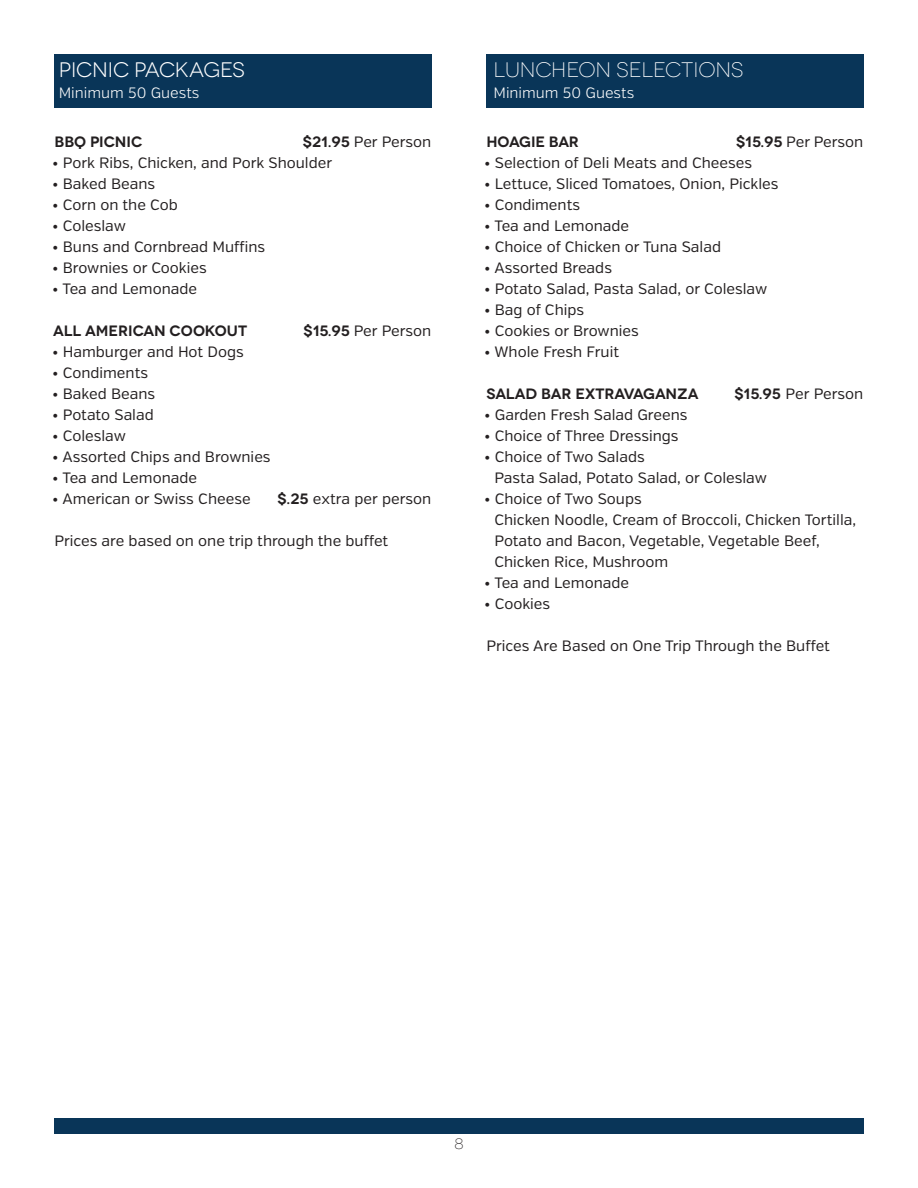
<style>
.page{position:relative;width:918px;height:1188px;background:#fff}
.page>*{position:absolute;margin:0;border:0;box-sizing:border-box;transform-origin:0 0}
.t1{font:300 21px "Novecentowide";letter-spacing:-.005em;color:#fff}
.t2{font:21px "Novecentowide";letter-spacing:-.01em;color:#fff}
.t3{font:15px "Verb";color:#231f20}
.t4{font:600 15px "Novecentowide";letter-spacing:-.005em;color:#231f20}
.t5{font:300 15px "Verb";color:#fff}
.t6{font:300 15px "Novecentowide";color:#231f20}
.s1{font-family:"Novecentowide";font-weight:600}
</style>
<div class="page">
<div style="left:54px;top:1119px;width:810px;height:15px;background:#093558"></div>
<div style="left:54px;top:54px;width:378px;height:54px;background:#093558"></div>
<div style="left:486px;top:54px;width:378px;height:54px;background:#093558"></div>
<p class="t2" style="left:59px;top:57px;width:188px">PICNIC PACKAGES</p>
<p class="t5" style="left:59px;top:83px;width:142px">Minimum 50 Guests</p>
<p class="t4" style="left:55px;top:132px;width:89px">BBQ PICNIC</p>
<p class="t3" style="left:303px;top:132px;width:130px"><span class="s1">$21.95</span> Per Person</p>
<p class="t3" style="left:52px;top:153px;width:282px">• Pork Ribs, Chicken, and Pork Shoulder</p>
<p class="t3" style="left:52px;top:174px;width:105px">• Baked Beans</p>
<p class="t3" style="left:52px;top:195px;width:127px">• Corn on the Cob</p>
<p class="t3" style="left:52px;top:216px;width:76px">• Coleslaw</p>
<p class="t3" style="left:52px;top:237px;width:215px">• Buns and Cornbread Muffins</p>
<p class="t3" style="left:52px;top:258px;width:156px">• Brownies or Cookies</p>
<p class="t3" style="left:52px;top:279px;width:147px">• Tea and Lemonade</p>
<p class="t4" style="left:53px;top:321px;width:195px">ALL AMERICAN COOKOUT</p>
<p class="t3" style="left:304px;top:321px;width:129px"><span class="s1">$15.95</span> Per Person</p>
<p class="t3" style="left:52px;top:342px;width:193px">• Hamburger and Hot Dogs</p>
<p class="t3" style="left:52px;top:363px;width:98px">• Condiments</p>
<p class="t3" style="left:52px;top:384px;width:105px">• Baked Beans</p>
<p class="t3" style="left:52px;top:405px;width:103px">• Potato Salad</p>
<p class="t3" style="left:52px;top:426px;width:76px">• Coleslaw</p>
<p class="t3" style="left:52px;top:447px;width:220px">• Assorted Chips and Brownies</p>
<p class="t3" style="left:52px;top:468px;width:147px">• Tea and Lemonade</p>
<p class="t3" style="left:52px;top:489px;width:200px">• American or Swiss Cheese</p>
<p class="t3" style="left:277px;top:489px;width:155px"><span class="s1">$.25</span> extra per person</p>
<p class="t3" style="left:54px;top:531px;width:335px">Prices are based on one trip through the buffet</p>
<p class="t1" style="left:494px;top:57px;width:252px">LUNCHEON SELECTIONS</p>
<p class="t5" style="left:494px;top:83px;width:142px">Minimum 50 Guests</p>
<p class="t4" style="left:487px;top:132px;width:94px">HOAGIE BAR</p>
<p class="t3" style="left:736px;top:132px;width:129px"><span class="s1">$15.95</span> Per Person</p>
<p class="t3" style="left:484px;top:153px;width:270px">• Selection of Deli Meats and Cheeses</p>
<p class="t3" style="left:484px;top:174px;width:296px">• Lettuce, Sliced Tomatoes, Onion, Pickles</p>
<p class="t3" style="left:484px;top:195px;width:98px">• Condiments</p>
<p class="t3" style="left:484px;top:216px;width:147px">• Tea and Lemonade</p>
<p class="t3" style="left:484px;top:237px;width:238px">• Choice of Chicken or Tuna Salad</p>
<p class="t3" style="left:484px;top:258px;width:129px">• Assorted Breads</p>
<p class="t3" style="left:484px;top:279px;width:285px">• Potato Salad, Pasta Salad, or Coleslaw</p>
<p class="t3" style="left:484px;top:300px;width:102px">• Bag of Chips</p>
<p class="t3" style="left:484px;top:321px;width:156px">• Cookies or Brownies</p>
<p class="t3" style="left:484px;top:342px;width:137px">• Whole Fresh Fruit</p>
<p class="t4" style="left:486px;top:384px;width:214px">SALAD BAR EXTRAVAGANZA</p>
<p class="t3" style="left:735px;top:384px;width:130px"><span class="s1">$15.95</span> Per Person</p>
<p class="t3" style="left:484px;top:405px;width:205px">• Garden Fresh Salad Greens</p>
<p class="t3" style="left:484px;top:426px;width:196px">• Choice of Three Dressings</p>
<p class="t3" style="left:484px;top:447px;width:162px">• Choice of Two Salads</p>
<p class="t3" style="left:494px;top:468px;width:274px">Pasta Salad, Potato Salad, or Coleslaw</p>
<p class="t3" style="left:484px;top:489px;width:159px">• Choice of Two Soups</p>
<p class="t3" style="left:494px;top:510px;width:363px">Chicken Noodle, Cream of Broccoli, Chicken Tortilla,</p>
<p class="t3" style="left:494px;top:531px;width:327px">Potato and Bacon, Vegetable, Vegetable Beef,</p>
<p class="t3" style="left:494px;top:552px;width:175px">Chicken Rice, Mushroom</p>
<p class="t3" style="left:484px;top:573px;width:147px">• Tea and Lemonade</p>
<p class="t3" style="left:484px;top:594px;width:68px">• Cookies</p>
<p class="t3" style="left:486px;top:636px;width:345px">Prices Are Based on One Trip Through the Buffet</p>
<p class="t6" style="left:454px;top:1135px;width:11px">8</p>
</div>
